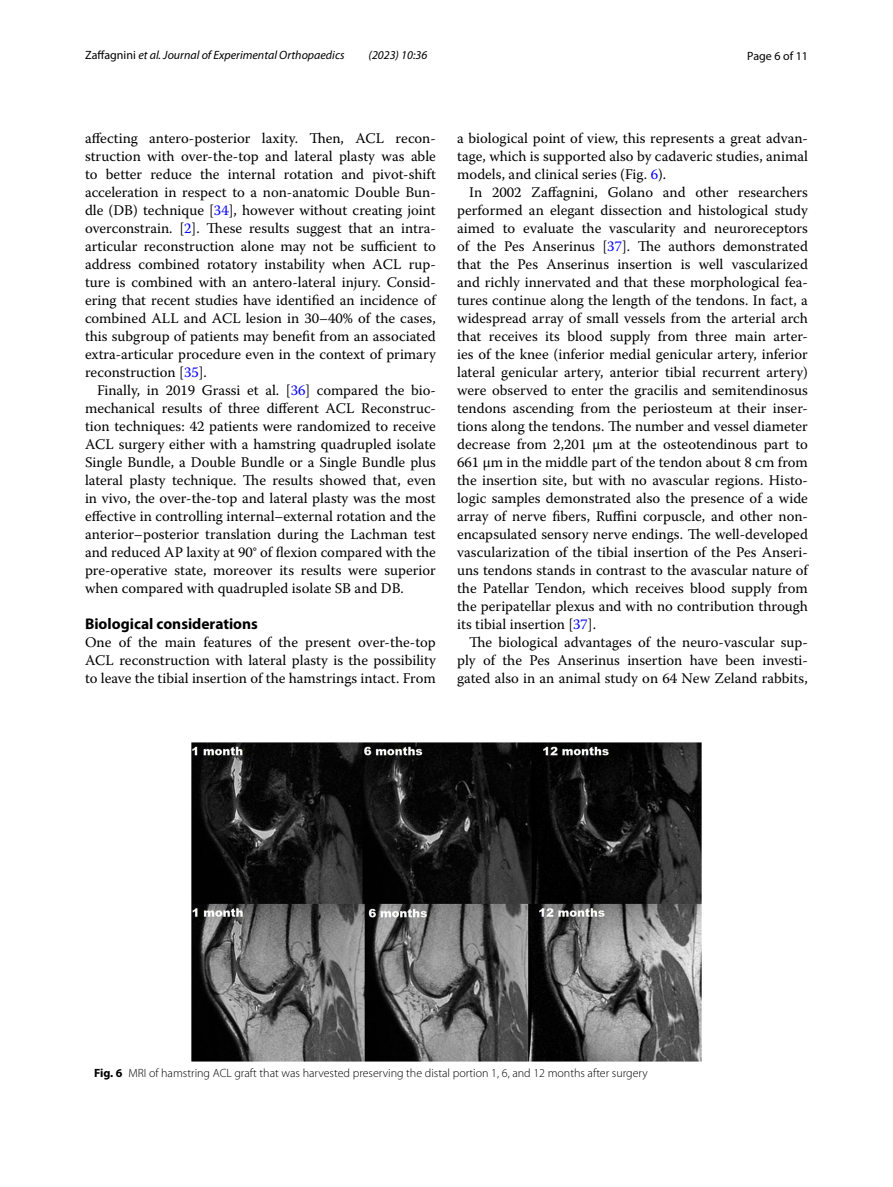
<style>
.page{position:relative;width:893px;height:1187px;background:#fff}
.page>*{position:absolute;margin:0;border:0;box-sizing:border-box;transform-origin:0 0}
.t1{font:700 15.45px "Myriad Pro";color:#000}
.t2{font:14.7px/18px "Warnock Pro";color:#000;text-align:justify}
.t3{font:300 12px "Myriad Pro";color:#000}
.t4{font:italic 12px "Myriad Pro";color:#000}
.t5{font:12px "Myriad Pro";color:#000}
.s1{font-style:normal}
.s2{color:#00f}
.s3{font-weight:700}
</style>
<div class="page">
<img style="left:191px;top:742px;width:511px;height:319px">
<p class="t4" style="left:85px;top:48px;width:261px"><span class="s1">Zaffagnini</span> et al. Journal of Experimental Orthopaedics</p>
<p class="t4" style="left:369px;top:48px;width:60px">(2023) 10:36</p>
<p class="t5" style="left:747px;top:48px;width:62px">Page 6 of 11</p>
<p class="t2" style="left:85px;top:128px;width:352px">affecting antero-posterior laxity. Then, ACL recon&shy;struction with over-the-top and lateral plasty was able to better reduce the internal rotation and pivot-shift acceleration in respect to a non-anatomic Double Bun&shy;dle (DB) technique [<span class="s2">34</span>], however without creating joint overconstrain. [<span class="s2">2</span>]. These results suggest that an intra&shy;articular reconstruction alone may not be sufficient to address combined rotatory instability when ACL rup&shy;ture is combined with an antero-lateral injury. Consid&shy;ering that recent studies have identified an incidence of combined ALL and ACL lesion in 30–40% of the cases, this subgroup of patients may benefit from an associated extra-articular procedure even in the context of primary reconstruction [<span class="s2">35</span>].</p>
<p class="t2" style="left:85px;top:380px;width:352px;text-indent:12px">Finally, in 2019 Grassi et al. [<span class="s2">36</span>] compared the bio&shy;mechanical results of three different ACL Reconstruc&shy;tion techniques: 42 patients were randomized to receive ACL surgery either with a hamstring quadrupled isolate Single Bundle, a Double Bundle or a Single Bundle plus lateral plasty technique. The results showed that, even in vivo, the over-the-top and lateral plasty was the most effective in controlling internal–external rotation and the anterior–posterior translation during the Lachman test and reduced AP laxity at 90° of flexion compared with the pre-operative state, moreover its results were superior when compared with quadrupled isolate SB and DB.</p>
<p class="t1" style="left:85px;top:613px;width:174px">Biological considerations</p>
<p class="t2" style="left:85px;top:632px;width:352px">One of the main features of the present over-the-top ACL reconstruction with lateral plasty is the possibility to leave the tibial insertion of the hamstrings intact. From</p>
<p class="t2" style="left:457px;top:128px;width:352px">a biological point of view, this represents a great advan&shy;tage, which is supported also by cadaveric studies, animal models, and clinical series (Fig. <span class="s2">6</span>).</p>
<p class="t2" style="left:457px;top:182px;width:352px;text-indent:12px">In 2002 Zaffagnini, Golano and other researchers performed an elegant dissection and histological study aimed to evaluate the vascularity and neuroreceptors of the Pes Anserinus [<span class="s2">37</span>]. The authors demonstrated that the Pes Anserinus insertion is well vascularized and richly innervated and that these morphological fea&shy;tures continue along the length of the tendons. In fact, a widespread array of small vessels from the arterial arch that receives its blood supply from three main arter&shy;ies of the knee (inferior medial genicular artery, inferior lateral genicular artery, anterior tibial recurrent artery) were observed to enter the gracilis and semitendinosus tendons ascending from the periosteum at their inser&shy;tions along the tendons. The number and vessel diameter decrease from 2,201 μm at the osteotendinous part to 661 μm in the middle part of the tendon about 8 cm from the insertion site, but with no avascular regions. Histo&shy;logic samples demonstrated also the presence of a wide array of nerve fibers, Ruffini corpuscle, and other non&shy;encapsulated sensory nerve endings. The well-developed vascularization of the tibial insertion of the Pes Anseri&shy;uns tendons stands in contrast to the avascular nature of the Patellar Tendon, which receives blood supply from the peripatellar plexus and with no contribution through its tibial insertion [<span class="s2">37</span>].</p>
<p class="t2" style="left:457px;top:632px;width:352px;text-indent:12px">The biological advantages of the neuro-vascular sup&shy;ply of the Pes Anserinus insertion have been investi&shy;gated also in an animal study on 64 New Zeland rabbits,</p>
<p class="t3" style="left:94px;top:1066px;width:555px"><span class="s3">Fig. 6</span> MRI of hamstring ACL graft that was harvested preserving the distal portion 1, 6, and 12 months after surgery</p>
</div>
